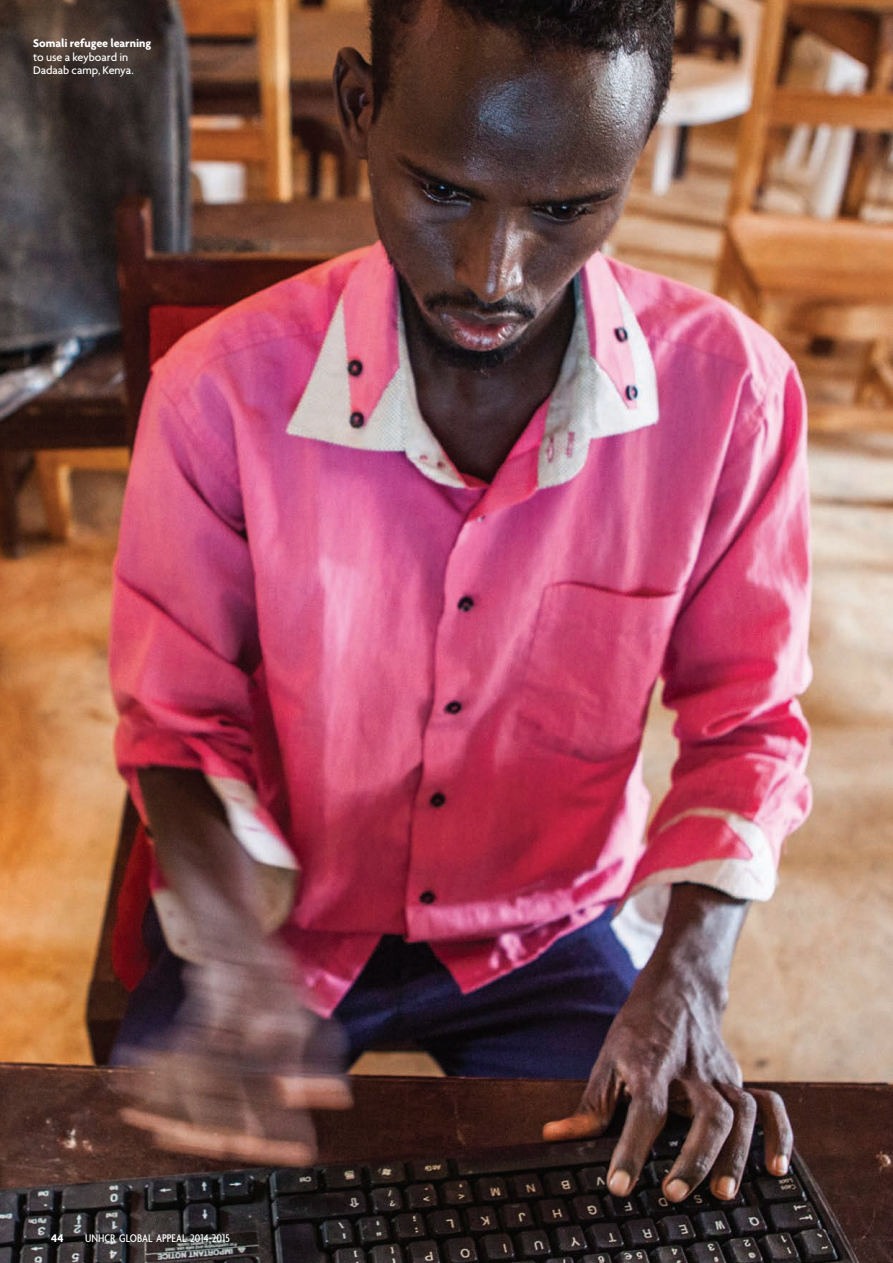
<style>
.page{position:relative;width:893px;height:1263px;background:#fff}
.page>*{position:absolute;margin:0;border:0;box-sizing:border-box;transform-origin:0 0}
.CAPTION___Light_-_OK{font:500 12px/13.5px "Agenda";letter-spacing:-.01em;color:#fff}
.t1{font:500 condensed 12px "Agenda";color:#fff}
.t2{font:700 12px "Agenda";color:#fff}
.s1{font-weight:700}
</style>
<div class="page">
<img style="left:0;top:0;width:893px;height:1263px">
<p class="CAPTION___Light_-_OK" style="left:33px;top:37px;width:116px"><span class="s1">Somali refugee learning </span>to use a keyboard in<br>Dadaab camp, Kenya.</p>
<p class="t2" style="left:51px;top:1230px;width:14px">44</p>
<p class="t1" style="left:85px;top:1231px;width:146px">UNHCR GLOBAL APPEAL 2014-2015</p>
</div>
